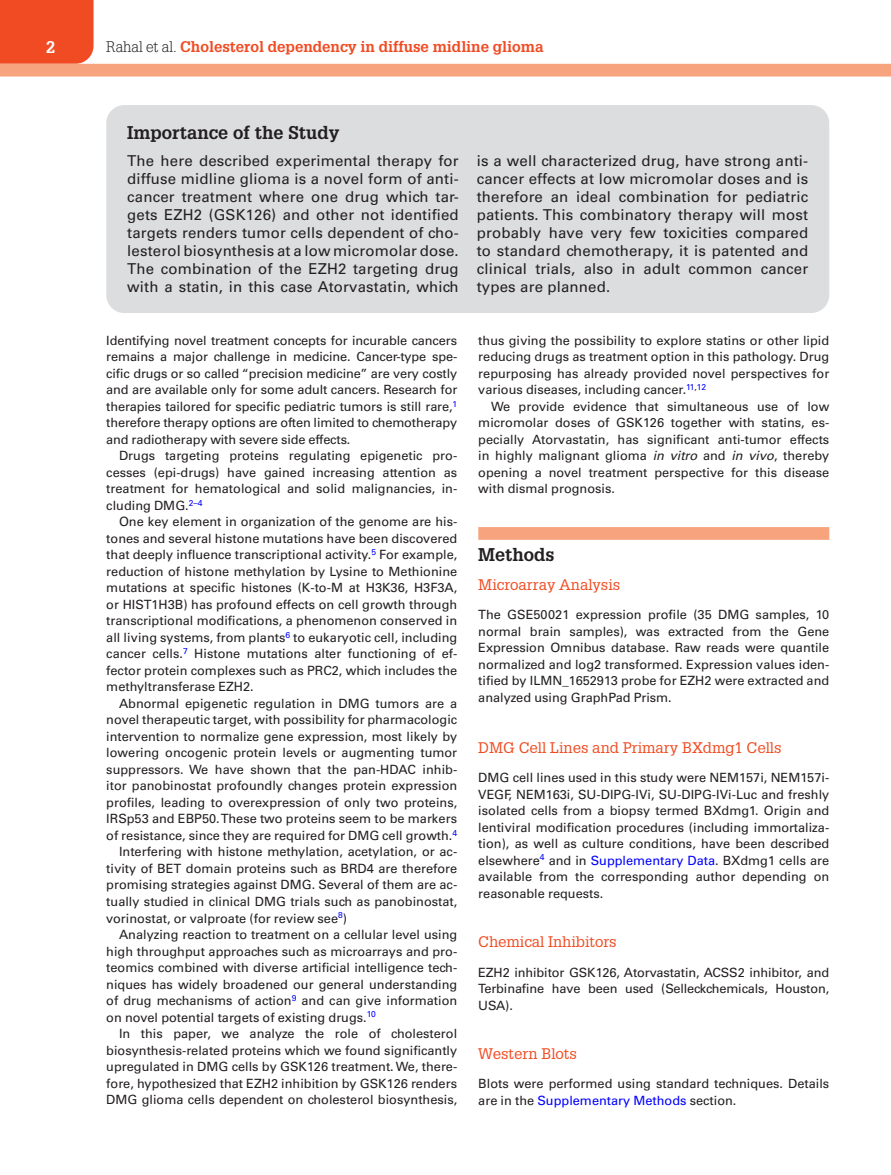
<style>
.page{position:relative;width:891px;height:1175px;background:#fff}
.page>*{position:absolute;margin:0;border:0;box-sizing:border-box;transform-origin:0 0}
.Box_Head{font:700 18px "Glypha LT Std";color:#231f20}
.HeadA{font:700 18px "Glypha LT Std";color:#231f20}
.t1{font:700 16.5px "Glypha LT Std";color:#fff}
.BoxText3{font:15px/18px "Univers LT Std";letter-spacing:.01em;color:#231f20;text-align:justify}
.HeadB{font:15px "Glypha LT Std";color:#f04b22}
.t2{font:700 15px "Glypha LT Std";color:#f04b22}
.HeadB_HeadA{font:15px "Glypha LT Std";color:#f04b22}
.TextInd{font:12.75px/16.5px "Univers LT Std";color:#231f20;text-align:justify}
.Text{font:12.75px/16.5px "Univers LT Std";color:#231f20;text-align:justify}
.Text_First{font:12.75px/16.5px "Univers LT Std";letter-spacing:-.01em;color:#231f20;text-align:justify}
.s1{font-weight:300;color:#231f20}
.s2{font-style:italic}
.s3{color:#00f}
</style>
<div class="page">
<div style="left:0;top:0;width:94px;height:64px;background:#f04b22"></div>
<div style="left:0;top:64px;width:891px;height:12px;background:#f7a37d"></div>
<div style="left:478px;top:527px;width:351px;height:13px;background:#f7a37d"></div>
<div style="left:106px;top:105px;width:723px;height:208px;background:#dcdddf;border-radius:18px"></div>
<p class="t1" style="left:46px;top:37px;width:11px">2</p>
<p class="t2" style="left:106px;top:37px;width:439px"><span class="s1">Rahal et al.</span> Cholesterol dependency in diffuse midline glioma</p>
<p class="Box_Head" style="left:127px;top:121px;width:214px">Importance of the Study</p>
<p class="BoxText3" style="left:127px;top:152px;width:333px">The here described experimental therapy for diffuse midline glioma is a novel form of anti&shy;cancer treatment where one drug which tar&shy;gets EZH2 (GSK126) and other not identified targets renders tumor cells dependent of cho&shy;lesterol biosynthesis at a low micromolar dose.<br>The combination of the EZH2 targeting drug with a statin, in this case Atorvastatin, which</p>
<p class="BoxText3" style="left:477px;top:152px;width:333px">is a well characterized drug, have strong anti&shy;cancer effects at low micromolar doses and is therefore an ideal combination for pediatric patients. This combinatory therapy will most probably have very few toxicities compared to standard chemotherapy, it is patented and clinical trials, also in adult common cancer types are planned.</p>
<p class="Text_First" style="left:106px;top:332px;width:353px">Identifying novel treatment concepts for incurable cancers remains a major challenge in medicine. Cancer-type spe&shy;cific drugs or so called “precision medicine” are very costly and are available only for some adult cancers. Research for therapies tailored for specific pediatric tumors is still rare,<sup>1 </sup>therefore therapy options are often limited to chemotherapy and radiotherapy with severe side effects.</p>
<p class="TextInd" style="left:106px;top:447px;width:353px;text-indent:13px">Drugs targeting proteins regulating epigenetic pro&shy;cesses (epi-drugs) have gained increasing attention as treatment for hematological and solid malignancies, in&shy;cluding DMG.<sup>2–4</sup></p>
<p class="TextInd" style="left:106px;top:513px;width:353px;text-indent:13px">One key element in organization of the genome are his&shy;tones and several histone mutations have been discovered that deeply influence transcriptional activity.<sup>5</sup> For example, reduction of histone methylation by Lysine to Methionine mutations at specific histones (K-to-M at H3K36, H3F3A, or HIST1H3B) has profound effects on cell growth through transcriptional modifications, a phenomenon conserved in all living systems, from plants<sup>6</sup> to eukaryotic cell, including cancer cells.<sup>7</sup> Histone mutations alter functioning of ef&shy;fector protein complexes such as PRC2, which includes the methyltransferase EZH2.</p>
<p class="TextInd" style="left:106px;top:695px;width:353px;text-indent:13px">Abnormal epigenetic regulation in DMG tumors are a novel therapeutic target, with possibility for pharmacologic intervention to normalize gene expression, most likely by lowering oncogenic protein levels or augmenting tumor suppressors. We have shown that the pan-HDAC inhib&shy;itor panobinostat profoundly changes protein expression profiles, leading to overexpression of only two proteins, IRSp53 and EBP50. These two proteins seem to be markers of resistance, since they are required for DMG cell growth.<sup>4</sup></p>
<p class="TextInd" style="left:106px;top:843px;width:353px;text-indent:13px">Interfering with histone methylation, acetylation, or ac&shy;tivity of BET domain proteins such as BRD4 are therefore promising strategies against DMG. Several of them are ac&shy;tually studied in clinical DMG trials such as panobinostat, vorinostat, or valproate (for review see<sup>8</sup>)</p>
<p class="TextInd" style="left:106px;top:926px;width:353px;text-indent:13px">Analyzing reaction to treatment on a cellular level using high throughput approaches such as microarrays and pro&shy;teomics combined with diverse artificial intelligence tech&shy;niques has widely broadened our general understanding of drug mechanisms of action<sup>9</sup> and can give information on novel potential targets of existing drugs.<sup>10</sup></p>
<p class="TextInd" style="left:106px;top:1025px;width:353px;text-indent:13px">In this paper, we analyze the role of cholesterol biosynthesis-related proteins which we found significantly upregulated in DMG cells by GSK126 treatment. We, there&shy;fore, hypothesized that EZH2 inhibition by GSK126 renders DMG glioma cells dependent on cholesterol biosynthesis,</p>
<p class="TextInd" style="left:478px;top:332px;width:353px">thus giving the possibility to explore statins or other lipid reducing drugs as treatment option in this pathology. Drug repurposing has already provided novel perspectives for various diseases, including cancer.<sup>11</sup><sup>,</sup><sup>12</sup></p>
<p class="TextInd" style="left:478px;top:398px;width:353px;text-indent:13px">We provide evidence that simultaneous use of low micromolar doses of GSK126 together with statins, es&shy;pecially Atorvastatin, has significant anti-tumor effects in highly malignant glioma <span class="s2">in vitro</span> and <span class="s2">in vivo</span>, thereby opening a novel treatment perspective for this disease with dismal prognosis.</p>
<h2 class="HeadA" style="left:478px;top:543px;width:78px">Methods</h2>
<h3 class="HeadB_HeadA" style="left:478px;top:575px;width:144px">Microarray Analysis</h3>
<p class="Text" style="left:478px;top:606px;width:353px">The GSE50021 expression profile (35 DMG samples, 10 normal brain samples), was extracted from the Gene Expression Omnibus database. Raw reads were quantile normalized and log2 transformed. Expression values iden&shy;tified by ILMN_1652913 probe for EZH2 were extracted and analyzed using GraphPad Prism.</p>
<h3 class="HeadB" style="left:478px;top:738px;width:305px">DMG Cell Lines and Primary BXdmg1 Cells</h3>
<p class="Text" style="left:478px;top:769px;width:353px">DMG cell lines used in this study were NEM157i, NEM157i-VEGF, NEM163i, SU-DIPG-IVi, SU-DIPG-IVi-Luc and freshly isolated cells from a biopsy termed BXdmg1. Origin and lentiviral modification procedures (including immortaliza&shy;tion), as well as culture conditions, have been described elsewhere<sup>4</sup> and in <span class="s3">Supplementary Data</span>. BXdmg1 cells are available from the corresponding author depending on reasonable requests.</p>
<h3 class="HeadB" style="left:478px;top:932px;width:140px">Chemical Inhibitors</h3>
<p class="Text" style="left:478px;top:963px;width:353px">EZH2 inhibitor GSK126, Atorvastatin, ACSS2 inhibitor, and Terbinafine have been used (Selleckchemicals, Houston, USA).</p>
<h3 class="HeadB" style="left:478px;top:1044px;width:100px">Western Blots</h3>
<p class="Text" style="left:478px;top:1075px;width:353px">Blots were performed using standard techniques. Details are in the <span class="s3">Supplementary Methods</span> section.</p>
</div>
